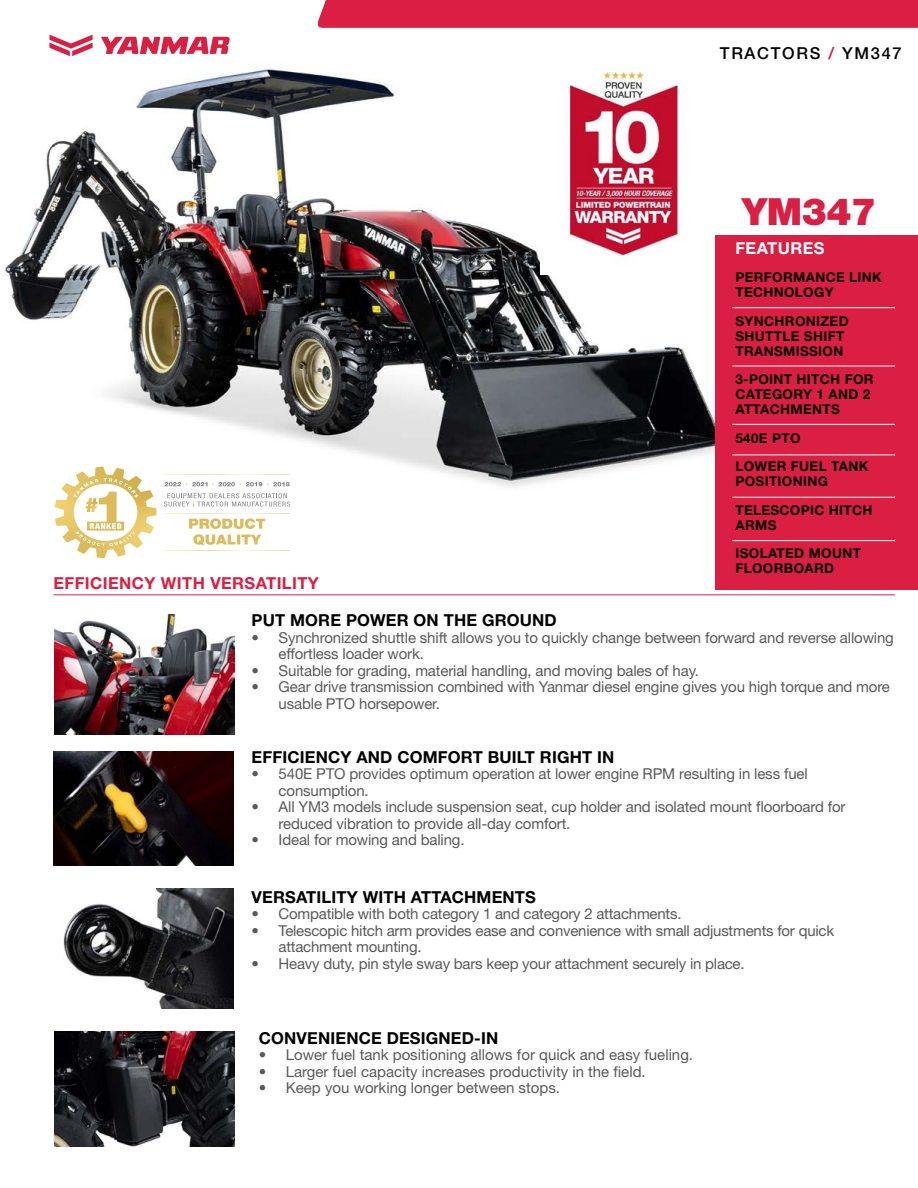
<style>
.page{position:relative;width:918px;height:1188px;background:#fff}
.page>*{position:absolute;margin:0;border:0;box-sizing:border-box;transform-origin:0 0}
.t1{font:900 37.5px "Helvetica Neue LT Std";letter-spacing:-.01em;color:#da1f43}
.t2{font:700 16.5px "Helvetica Neue LT Std";letter-spacing:.01em;color:#000}
.t3{font:700 16.5px "Helvetica Neue LT Std";letter-spacing:.025em;color:#da1f43}
.t4{font:500 16.5px "Helvetica Neue LT Std";letter-spacing:.1em;color:#000}
.t5{font:700 16.5px "Helvetica Neue LT Std";letter-spacing:.025em;color:#fff}
.t6{font:15px/16.5px "Helvetica Neue LT Std";letter-spacing:-.01em;color:#58595b}
.t7{font:700 13.5px/15px "Helvetica Neue LT Std";letter-spacing:.025em;color:#000}
.s1{color:#da1f43}
</style>
<div class="page">
<img style="left:5px;top:34px;width:758px;height:515px">
<div style="left:317px;top:0;width:601px;height:28px;background:#da1f43"></div>
<hr style="left:53px;top:594px;width:842px;height:1px;background:#da1f43">
<svg style="left:101px;top:37px;width:129px;height:17px"></svg>
<svg style="left:49px;top:35px;width:44px;height:21px"></svg>
<svg style="left:164px;top:474px;width:126px;height:1px"></svg>
<svg style="left:164px;top:513px;width:126px;height:38px"></svg>
<svg style="left:164px;top:493px;width:126px;height:14px"></svg>
<svg style="left:55px;top:467px;width:102px;height:91px"></svg>
<svg style="left:165px;top:482px;width:125px;height:4px"></svg>
<img style="left:540px;top:49px;width:169px;height:225px">
<div style="left:716px;top:236px;width:202px;height:354px;background:#da1f43"></div>
<hr style="left:732px;top:366px;width:163px;height:1px;background:#fff">
<hr style="left:732px;top:307px;width:163px;height:1px;background:#fff">
<hr style="left:732px;top:424px;width:163px;height:1px;background:#fff">
<hr style="left:732px;top:454px;width:163px;height:1px;background:#fff">
<hr style="left:732px;top:497px;width:163px;height:1px;background:#fff">
<img style="left:63px;top:889px;width:171px;height:120px">
<img style="left:54px;top:1032px;width:180px;height:114px">
<img style="left:53px;top:751px;width:181px;height:115px">
<img style="left:54px;top:614px;width:180px;height:120px">
<hr style="left:732px;top:540px;width:163px;height:1px;background:#fff">
<p class="t4" style="left:720px;top:43px;width:183px">TRACTORS <span class="s1">/</span> YM347</p>
<h1 class="t1" style="left:742px;top:190px;width:136px">YM347</h1>
<p class="t3" style="left:53px;top:573px;width:267px">EFFICIENCY WITH VERSATILITY</p>
<p class="t5" style="left:735px;top:238px;width:91px">FEATURES</p>
<p class="t7" style="left:735px;top:270px;width:148px">PERFORMANCE LINK<br>TECHNOLOGY</p>
<p class="t7" style="left:735px;top:313px;width:115px">SYNCHRONIZED<br>SHUTTLE SHIFT<br>TRANSMISSION</p>
<p class="t7" style="left:735px;top:372px;width:140px">3-POINT HITCH FOR<br>CATEGORY 1 AND 2<br>ATTACHMENTS</p>
<p class="t7" style="left:735px;top:423px;width:134px;line-height:28.5px">540E PTO<br>LOWER FUEL TANK</p>
<p class="t7" style="left:735px;top:467px;width:139px;line-height:28.5px">POSITIONING<br>TELESCOPIC HITCH</p>
<p class="t7" style="left:735px;top:510px;width:127px;line-height:28.5px">ARMS<br>ISOLATED MOUNT</p>
<p class="t7" style="left:735px;top:561px;width:100px">FLOORBOARD</p>
<p class="t2" style="left:252px;top:610px;width:307px">PUT MORE POWER ON THE GROUND</p>
<p class="t6" style="left:279px;top:629px;width:617px;text-indent:-27px">• Synchronized shuttle shift allows you to quickly change between forward and reverse allowing effortless loader work.</p>
<p class="t6" style="left:252px;top:662px;width:449px">• Suitable for grading, material handling, and moving bales of hay.</p>
<p class="t6" style="left:279px;top:678px;width:613px;text-indent:-27px">• Gear drive transmission combined with Yanmar diesel engine gives you high torque and more usable PTO horsepower.</p>
<p class="t2" style="left:252px;top:747px;width:364px">EFFICIENCY AND COMFORT BUILT RIGHT IN</p>
<p class="t6" style="left:279px;top:766px;width:531px;text-indent:-27px">• 540E PTO provides optimum operation at lower engine RPM resulting in less fuel consumption.</p>
<p class="t6" style="left:279px;top:799px;width:569px;text-indent:-27px">• All YM3 models include suspension seat, cup holder and isolated mount floorboard for reduced vibration to provide all-day comfort.</p>
<p class="t6" style="left:252px;top:832px;width:214px">• Ideal for mowing and baling.</p>
<p class="t2" style="left:252px;top:886px;width:286px">VERSATILITY WITH ATTACHMENTS</p>
<p class="t6" style="left:252px;top:905px;width:431px">• Compatible with both category 1 and category 2 attachments.</p>
<p class="t6" style="left:279px;top:922px;width:557px;text-indent:-27px">• Telescopic hitch arm provides ease and convenience with small adjustments for quick attachment mounting.</p>
<p class="t6" style="left:252px;top:955px;width:495px">• Heavy duty, pin style sway bars keep your attachment securely in place.</p>
<p class="t2" style="left:259px;top:1028px;width:241px">CONVENIENCE DESIGNED-IN</p>
<p class="t6" style="left:259px;top:1046px;width:436px">• Lower fuel tank positioning allows for quick and easy fueling.</p>
<p class="t6" style="left:259px;top:1063px;width:388px">• Larger fuel capacity increases productivity in the field.</p>
<p class="t6" style="left:259px;top:1079px;width:303px">• Keep you working longer between stops.</p>
</div>
